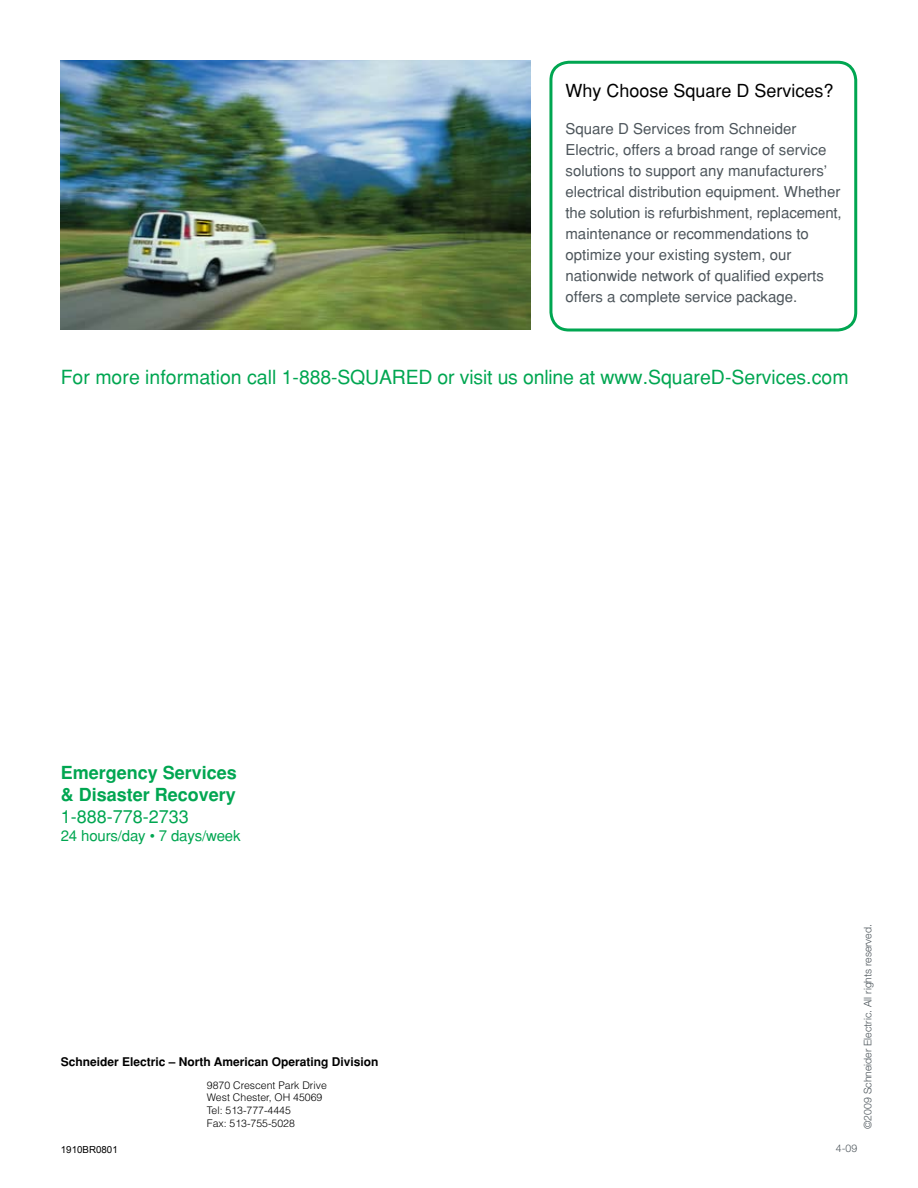
<style>
.page{position:relative;width:918px;height:1188px;background:#fff}
.page>*{position:absolute;margin:0;border:0;box-sizing:border-box;transform-origin:0 0}
.t1{font:19.5px "Helvetica";color:#00a651}
.t2{font:700 18px/21.6px "Helvetica";color:#00a651}
.t3{font:18px "Helvetica";color:#000}
.t4{font:18px "Helvetica";color:#00a651}
.t5{font:15px/21px "Helvetica";color:#4d555b}
.t6{font:15px "Helvetica";letter-spacing:-.01em;color:#00a651}
.t7{font:700 12px "Helvetica";color:#000}
.t8{font:300 10.5px/12.6px "Helvetica";color:#000}
.t9{font:300 10.5px "Helvetica Neue";color:#4d555b}
.t10{font:9.75px "Arial";color:#000}
</style>
<div class="page">
<div style="left:549px;top:61px;width:308px;height:271px;border:3px solid #00a651;border-radius:18px"></div>
<img style="left:61px;top:61px;width:469px;height:269px">
<p class="t3" style="left:566px;top:80px;width:270px">Why Choose Square D Services?</p>
<p class="t5" style="left:566px;top:118px;width:278px">Square D Services from Schneider Electric, offers a broad range of service solutions to support any manufacturers’ electrical distribution equipment. Whether the solution is refurbishment, replacement, maintenance or recommendations to optimize your existing system, our nationwide network of qualified experts offers a complete service package.</p>
<h1 class="t1" style="left:61px;top:366px;width:789px">For more information call 1-888-SQUARED or visit us online at www.SquareD-Services.com</h1>
<p class="t2" style="left:61px;top:762px;width:178px">Emergency Services &amp; Disaster Recovery</p>
<p class="t4" style="left:61px;top:806px;width:130px">1-888-778-2733</p>
<p class="t6" style="left:61px;top:826px;width:181px">24 hours/day • 7 days/week</p>
<p class="t7" style="left:61px;top:1055px;width:319px">Schneider Electric – North American Operating Division</p>
<p class="t10" style="left:61px;top:1144px;width:58px">1910BR0801</p>
<p class="t8" style="left:207px;top:1078px;width:122px">9870 Crescent Park Drive<br>West Chester, OH 45069<br>Tel: 513-777-4445<br>Fax: 513-755-5028</p>
<p class="t9" style="left:861px;top:1129px;width:206px;rotate:-90deg">©2009 Schneider Electric. All rights reserved.</p>
<p class="t9" style="left:836px;top:1142px;width:23px">4-09</p>
</div>
